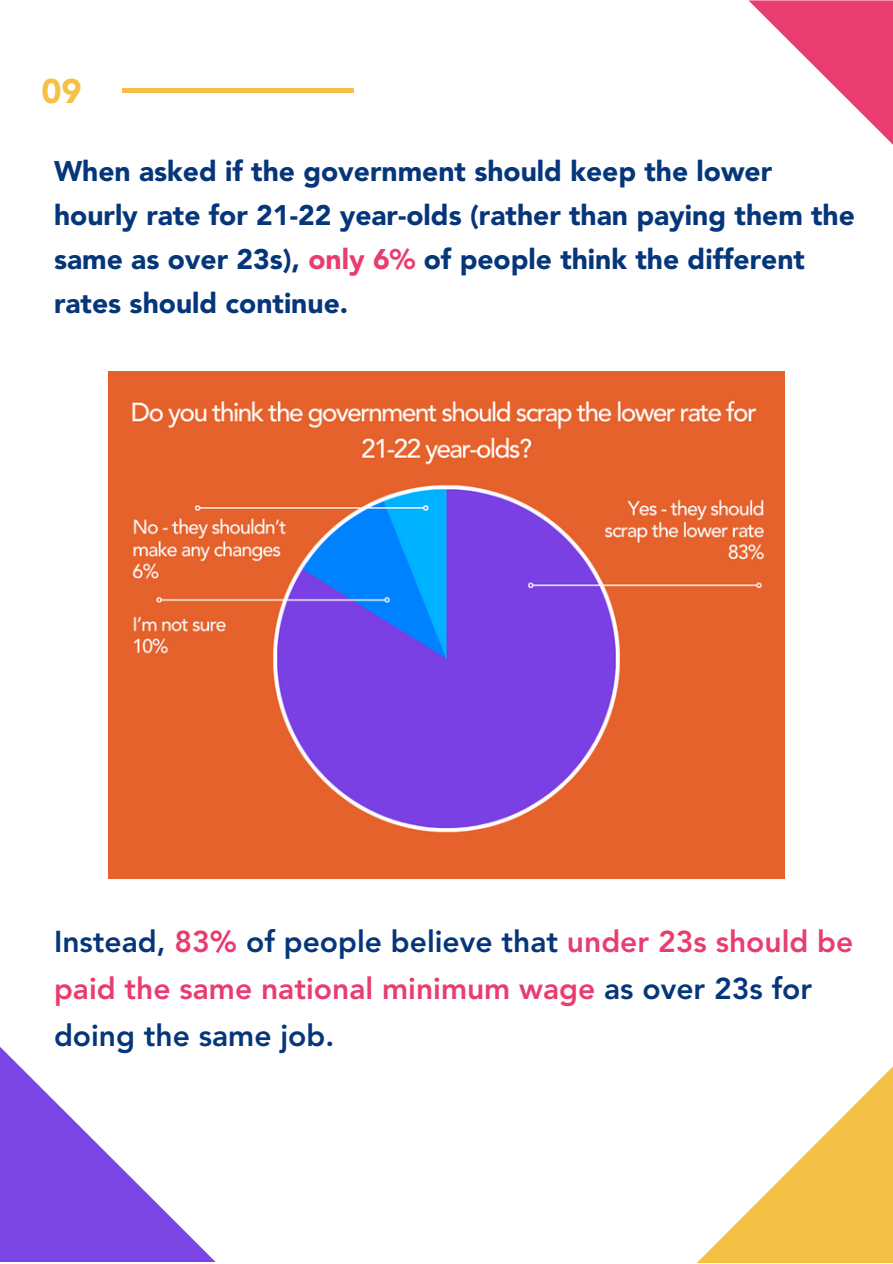
<style>
.page{position:relative;width:893px;height:1264px;background:#fff}
.page>*{position:absolute;margin:0;border:0;box-sizing:border-box;transform-origin:0 0}
.t1{font:900 34.05px "Avenir LT Pro";color:#f4c045}
.t2{font:800 30px/47.2px "Avenir LT Pro";color:#06367a}
.t3{font:900 28.2px/43.8px "Avenir LT Pro";color:#06367a}
.s1{color:#e93d6f}
</style>
<div class="page">
<div style="left:122px;top:88px;width:231px;height:5px;background:#f4c045"></div>
<svg style="left:698px;top:1067px;width:194px;height:195px"></svg>
<svg style="left:0;top:1047px;width:215px;height:214px"></svg>
<svg style="left:748px;top:0;width:144px;height:144px"></svg>
<img style="left:108px;top:371px;width:676px;height:507px">
<p class="t1" style="left:41px;top:77px;width:42px">09</p>
<p class="t3" style="left:54px;top:152px;width:802px">When asked if the government should keep the lower hourly rate for 21-22 year-olds (rather than paying them the same as over 23s), <span class="s1">only 6%</span> of people think the different rates should continue.</p>
<p class="t2" style="left:54px;top:920px;width:800px">Instead, <span class="s1">83%</span> of people believe that <span class="s1">under 23s should be paid the same national minimum wage</span> as over 23s for doing the same job.</p>
</div>
